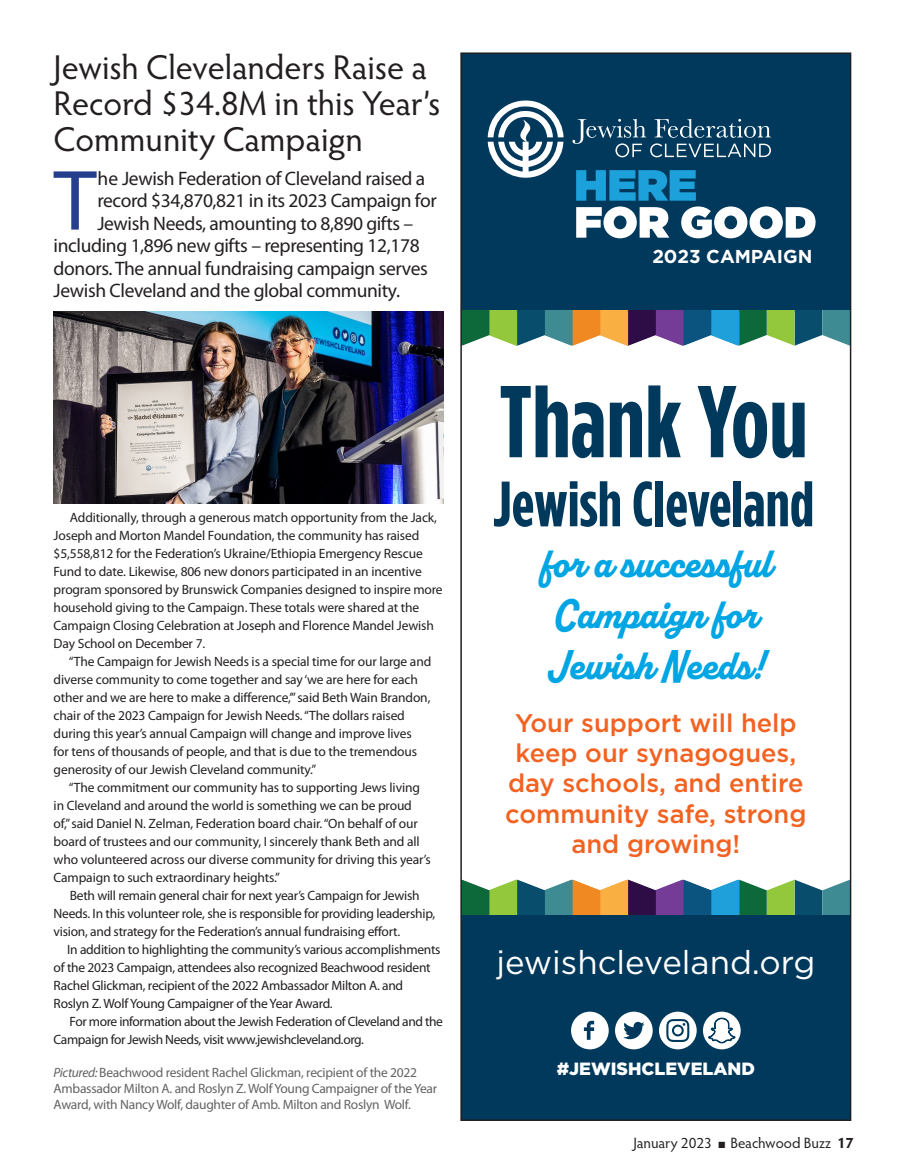
<style>
.page{position:relative;width:905px;height:1175px;background:#fff}
.page>*{position:absolute;margin:0;border:0;box-sizing:border-box;transform-origin:0 0}
.t1{font:700 101.7px "Gotham Condensed";color:#00395c}
.Intro_Text{font:86.25px "Myriad Pro";color:#253f8e}
.t2{font:700 63.75px "Gotham Condensed";color:#00395c}
.t3{font:800 42px/51px "Alkaline";color:#00a5e3}
.Headline_Small_2{font:34.5px/36px "Hypatia Sans Pro";color:#231f20}
.t4{font:33px "Gotham";color:#fff}
.t5{font:500 25.5px/30px "Gotham";color:#f26221;text-align:center}
.Intro_Text-2{font:19.5px "Myriad Pro";letter-spacing:-.02em;color:#231f20}
.t6{font:700 18.6px "Gotham";color:#fff}
.t7{font:900 17.7px "Gotham";color:#fff}
.t8{font:15px "Hypatia Sans Pro";color:#231f20}
.Text_Indent{font:13.5px/18px "Myriad Pro";letter-spacing:-.01em;color:#231f20}
.t9{font:13.5px/16.2px "Myriad Pro";letter-spacing:-.02em;color:#636366}
.Text_Indent-2{font:13.5px/18px "Myriad Pro";letter-spacing:-.03em;color:#231f20}
.s1{font-style:italic}
.s2{font-weight:700}
</style>
<div class="page">
<svg style="left:463px;top:879px;width:385px;height:238px;background:#1c4e68"></svg>
<svg style="left:463px;top:55px;width:385px;height:291px;background:#20546e"></svg>
<div style="left:460px;top:52px;width:391px;height:1068px;border:2px solid #231f20"></div>
<img style="left:54px;top:311px;width:389px;height:192px">
<p class="Headline_Small_2" style="left:54px;top:48px;width:388px">Jewish Clevelanders Raise a<br>Record $34.8M in this Year’s<br>Community Campaign</p>
<p class="Intro_Text" style="left:54px;top:154px;width:44px">T</p>
<p class="Intro_Text-2" style="left:97px;top:167px;width:329px">he Jewish Federation of Cleveland raised a</p>
<p class="Intro_Text-2" style="left:97px;top:190px;width:341px">record $34,870,821 in its 2023 Campaign for</p>
<p class="Intro_Text-2" style="left:97px;top:212px;width:317px">Jewish Needs, amounting to 8,890 gifts –</p>
<p class="Intro_Text-2" style="left:54px;top:235px;width:367px">including 1,896 new gifts – representing 12,178</p>
<p class="Intro_Text-2" style="left:54px;top:257px;width:376px">donors. The annual fundraising campaign serves</p>
<p class="Intro_Text-2" style="left:54px;top:280px;width:348px">Jewish Cleveland and the global community.</p>
<p class="Text_Indent" style="left:54px;top:509px;width:390px;text-indent:16px">Additionally, through a generous match opportunity from the Jack, Joseph and Morton Mandel Foundation, the community has raised $5,558,812 for the Federation’s Ukraine/Ethiopia Emergency Rescue Fund to date. Likewise, 806 new donors participated in an incentive program sponsored by Brunswick Companies designed to inspire more household giving to the Campaign. These totals were shared at the Campaign Closing Celebration at Joseph and Florence Mandel Jewish Day School on December 7.</p>
<p class="Text_Indent" style="left:54px;top:653px;width:379px;text-indent:15px">“The Campaign for Jewish Needs is a special time for our large and diverse community to come together and say ‘we are here for each other and we are here to make a difference,’” said Beth Wain Brandon, chair of the 2023 Campaign for Jewish Needs. “The dollars raised during this year’s annual Campaign will change and improve lives<br>for tens of thousands of people, and that is due to the tremendous generosity of our Jewish Cleveland community.”</p>
<p class="Text_Indent" style="left:54px;top:779px;width:378px;text-indent:15px">“The commitment our community has to supporting Jews living in Cleveland and around the world is something we can be proud of,” said Daniel N. Zelman, Federation board chair. “On behalf of our board of trustees and our community, I sincerely thank Beth and all who volunteered across our diverse community for driving this year’s Campaign to such extraordinary heights.”</p>
<p class="Text_Indent" style="left:54px;top:887px;width:383px;text-indent:16px">Beth will remain general chair for next year’s Campaign for Jewish<br>Needs. In this volunteer role, she is responsible for providing leadership, vision, and strategy for the Federation’s annual fundraising effort.</p>
<p class="Text_Indent" style="left:54px;top:941px;width:388px;text-indent:14px">In addition to highlighting the community’s various accomplishments of the 2023 Campaign, attendees also recognized Beachwood resident Rachel Glickman, recipient of the 2022 Ambassador Milton A. and Roslyn Z. Wolf Young Campaigner of the Year Award.</p>
<p class="Text_Indent-2" style="left:54px;top:1013px;width:391px;text-indent:16px">For more information about the Jewish Federation of Cleveland and the<br>Campaign for Jewish Needs, visit www.jewishcleveland.org.</p>
<p class="t9" style="left:54px;top:1064px;width:385px"><span class="s1">Pictured:</span> Beachwood resident Rachel Glickman, recipient of the 2022<br>Ambassador Milton A. and Roslyn Z. Wolf Young Campaigner of the Year<br>Award, with Nancy Wolf, daughter of Amb. Milton and Roslyn Wolf.</p>
<p class="t6" style="left:652px;top:244px;width:162px">2023 CAMPAIGN</p>
<p class="t1" style="left:499px;top:362px;width:310px">Thank You</p>
<p class="t2" style="left:493px;top:466px;width:323px">Jewish Cleveland</p>
<p class="t3" style="left:540px;top:539px;width:232px">for a successful<br>Campaign for<br>Jewish Needs!</p>
<p class="t5" style="left:505px;top:708px;width:302px">Your support will help keep our synagogues, day schools, and entire community safe, strong and growing!</p>
<p class="t4" style="left:496px;top:941px;width:320px">jewishcleveland.org</p>
<p class="t7" style="left:557px;top:1056px;width:199px">#JEWISHCLEVELAND</p>
<p class="t8" style="left:633px;top:1132px;width:222px">January 2023 ■ Beachwood Buzz <span class="s2">17</span></p>
</div>
